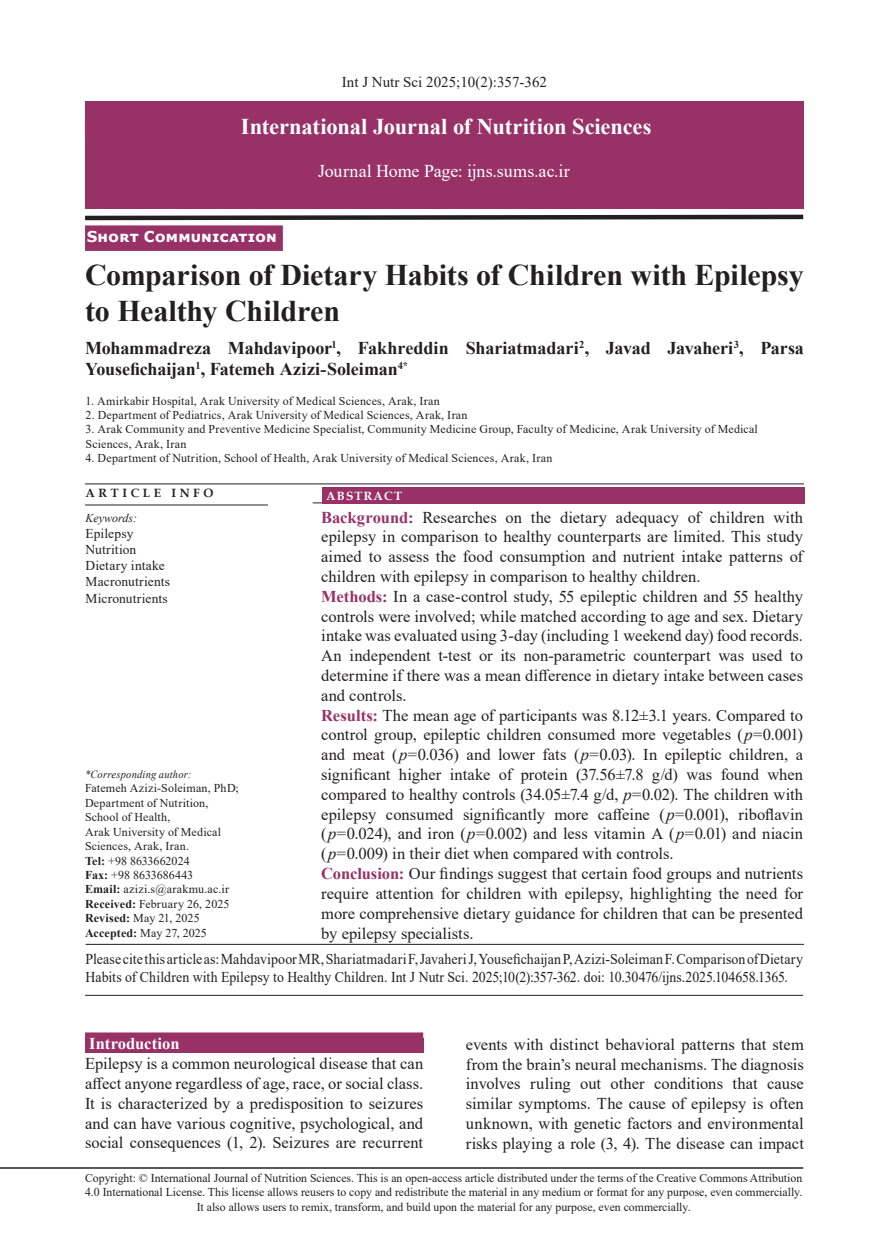
<style>
.page{position:relative;width:889px;height:1242px;background:#fff}
.page>*{position:absolute;margin:0;border:0;box-sizing:border-box;transform-origin:0 0}
.t1{font:700 30px/36px "Times New Roman";letter-spacing:-.005em;color:#231f20}
.t2{font:700 22.5px "Times New Roman";letter-spacing:-.005em;color:#fff}
.t3{font:700 18px/21px "Times New Roman";letter-spacing:-.005em;color:#231f20}
.t4{font:18px "Times New Roman";color:#fff}
.t5{font:16.5px/19.8px "Times New Roman";color:#231f20;text-align:justify}
.t6{font:700 16.5px "Times New Roman";color:#fff}
.t7{font:15px/18px "Times New Roman";color:#231f20;scale:.93 1}
.t8{font:15px "Times New Roman";color:#231f20}
.t9{font:700 15px "Verdana";letter-spacing:.01em;color:#fff}
.t10{font:13.5px/16.2px "Times New Roman";letter-spacing:.01em;color:#231f20}
.t11{font:12px/14.4px "Times New Roman";color:#231f20}
.t12{font:12px "Times New Roman";letter-spacing:.02em;color:#231f20}
.t13{font:700 12px "Book Antiqua";letter-spacing:.3em;color:#231f20}
.t14{font:italic 12px "Times New Roman";color:#231f20}
.t15{font:700 12px "Book Antiqua";letter-spacing:.1em;color:#fff}
.t16{font:italic 10.95px "Times New Roman";letter-spacing:.015em;color:#231f20;scale:.96 1}
.s1{font-weight:700;color:#983166}
.s2{font-style:italic}
.s3{font-weight:700}
</style>
<div class="page">
<hr style="left:0;top:1167px;width:803px;height:1px;background:#231f20">
<hr style="left:85px;top:483px;width:719px;height:1px;background:#231f20">
<hr style="left:85px;top:504px;width:183px;height:1px;background:#231f20">
<div style="left:85px;top:225px;width:198px;height:26px;background:#983166"></div>
<hr style="left:313px;top:502px;width:491px;height:1px;background:#231f20">
<div style="left:322px;top:487px;width:482px;height:16px;background:#983166"></div>
<hr style="left:86px;top:944px;width:718px;height:1px;background:#231f20">
<div style="left:85px;top:101px;width:718px;height:107px;background:#983166"></div>
<svg style="left:85px;top:214px;width:719px;height:7px"></svg>
<hr style="left:85px;top:995px;width:718px;height:1px;background:#231f20">
<div style="left:85px;top:1038px;width:338px;height:15px;background:#983166"></div>
<div style="left:85px;top:1032px;width:338px;height:20px;background:#983166"></div>
<p class="t8" style="left:342px;top:71px;width:206px">Int J Nutr Sci 2025;10(2):357-362</p>
<h2 class="t2" style="left:241px;top:110px;width:412px">International Journal of Nutrition Sciences</h2>
<p class="t4" style="left:318px;top:158px;width:253px">Journal Home Page: ijns.sums.ac.ir</p>
<p class="t9" style="left:87px;top:226px;width:192px">Short Communication</p>
<h1 class="t1" style="left:85px;top:255px;width:720px">Comparison of Dietary Habits of Children with Epilepsy to Healthy Children</h1>
<p class="t3" style="left:85px;top:337px;width:720px">Mohammadreza Mahdavipoor<sup>1</sup>, Fakhreddin Shariatmadari<sup>2</sup>, Javad Javaheri<sup>3</sup>, Parsa<br>Yousefichaijan<sup>1</sup>, Fatemeh Azizi-Soleiman<sup>4*</sup></p>
<p class="t11" style="left:86px;top:393px;width:356px">1. Amirkabir Hospital, Arak University of Medical Sciences, Arak, Iran</p>
<p class="t12" style="left:86px;top:406px;width:383px">2. Department of Pediatrics, Arak University of Medical Sciences, Arak, Iran</p>
<p class="t11" style="left:86px;top:422px;width:674px">3. Arak Community and Preventive Medicine Specialist, Community Medicine Group, Faculty of Medicine, Arak University of Medical<br>Sciences, Arak, Iran</p>
<p class="t11" style="left:86px;top:450px;width:468px">4. Department of Nutrition, School of Health, Arak University of Medical Sciences, Arak, Iran</p>
<p class="t13" style="left:86px;top:485px;width:129px">ARTICLE INFO</p>
<p class="t15" style="left:326px;top:487px;width:77px">ABSTRACT</p>
<p class="t5" style="left:321px;top:506px;width:483px;text-align:left"><span class="s1">Background:</span> Researches on the dietary adequacy of children with epilepsy in comparison to healthy counterparts are limited. This study aimed to assess the food consumption and nutrient intake patterns of children with epilepsy in comparison to healthy children.<br><span class="s1">Methods:</span> In a case-control study, 55 epileptic children and 55 healthy controls were involved; while matched according to age and sex. Dietary intake was evaluated using 3-day (including 1 weekend day) food records.<br>An independent t-test or its non-parametric counterpart was used to determine if there was a mean difference in dietary intake between cases and controls.<br><span class="s1">Results:</span> The mean age of participants was 8.12±3.1 years. Compared to control group, epileptic children consumed more vegetables (<span class="s2">p</span>=0.001) and meat (<span class="s2">p</span>=0.036) and lower fats (<span class="s2">p</span>=0.03). In epileptic children, a significant higher intake of protein (37.56±7.8 g/d) was found when compared to healthy controls (34.05±7.4 g/d, <span class="s2">p</span>=0.02). The children with epilepsy consumed significantly more caffeine (<span class="s2">p</span>=0.001), riboflavin (<span class="s2">p</span>=0.024), and iron (<span class="s2">p</span>=0.002) and less vitamin A (<span class="s2">p</span>=0.01) and niacin (<span class="s2">p</span>=0.009) in their diet when compared with controls.<br><span class="s1">Conclusion:</span> Our findings suggest that certain food groups and nutrients require attention for children with epilepsy, highlighting the need for more comprehensive dietary guidance for children that can be presented by epilepsy specialists.</p>
<p class="t14" style="left:86px;top:509px;width:53px">Keywords:</p>
<p class="t10" style="left:86px;top:525px;width:86px">Epilepsy<br>Nutrition<br>Dietary intake<br>Macronutrients<br>Micronutrients</p>
<p class="t16" style="left:85px;top:767px;width:112px">*Corresponding author:</p>
<p class="t11" style="left:85px;top:781px;width:155px">Fatemeh Azizi-Soleiman, PhD;<br>Department of Nutrition,<br>School of Health,<br>Arak University of Medical<br>Sciences, Arak, Iran.<br><span class="s3">Tel:</span> +98 8633662024<br><span class="s3">Fax:</span> +98 8633686443<br><span class="s3">Email:</span> azizi.s@arakmu.ac.ir<br><span class="s3">Received:</span> February 26, 2025<br><span class="s3">Revised:</span> May 21, 2025<br><span class="s3">Accepted:</span> May 27, 2025</p>
<p class="t7" style="left:86px;top:949px;width:773px">Please cite this article as: Mahdavipoor MR, Shariatmadari F, Javaheri J, Yousefichaijan P, Azizi-Soleiman F. Comparison of Dietary<br>Habits of Children with Epilepsy to Healthy Children. Int J Nutr Sci. 2025;10(2):357-362. doi: 10.30476/ijns.2025.104658.1365.</p>
<p class="t6" style="left:89px;top:1032px;width:92px">Introduction</p>
<p class="t5" style="left:85px;top:1053px;width:340px">Epilepsy is a common neurological disease that can affect anyone regardless of age, race, or social class.<br>It is characterized by a predisposition to seizures and can have various cognitive, psychological, and social consequences (1, 2). Seizures are recurrent</p>
<p class="t5" style="left:466px;top:1033px;width:340px">events with distinct behavioral patterns that stem from the brain’s neural mechanisms. The diagnosis involves ruling out other conditions that cause similar symptoms. The cause of epilepsy is often unknown, with genetic factors and environmental risks playing a role (3, 4). The disease can impact</p>
<p class="t11" style="left:85px;top:1170px;width:719px;text-align:center">Copyright: © International Journal of Nutrition Sciences. This is an open-access article distributed under the terms of the Creative Commons Attribution<br>4.0 International License. This license allows reusers to copy and redistribute the material in any medium or format for any purpose, even commercially.<br>It also allows users to remix, transform, and build upon the material for any purpose, even commercially.</p>
</div>
